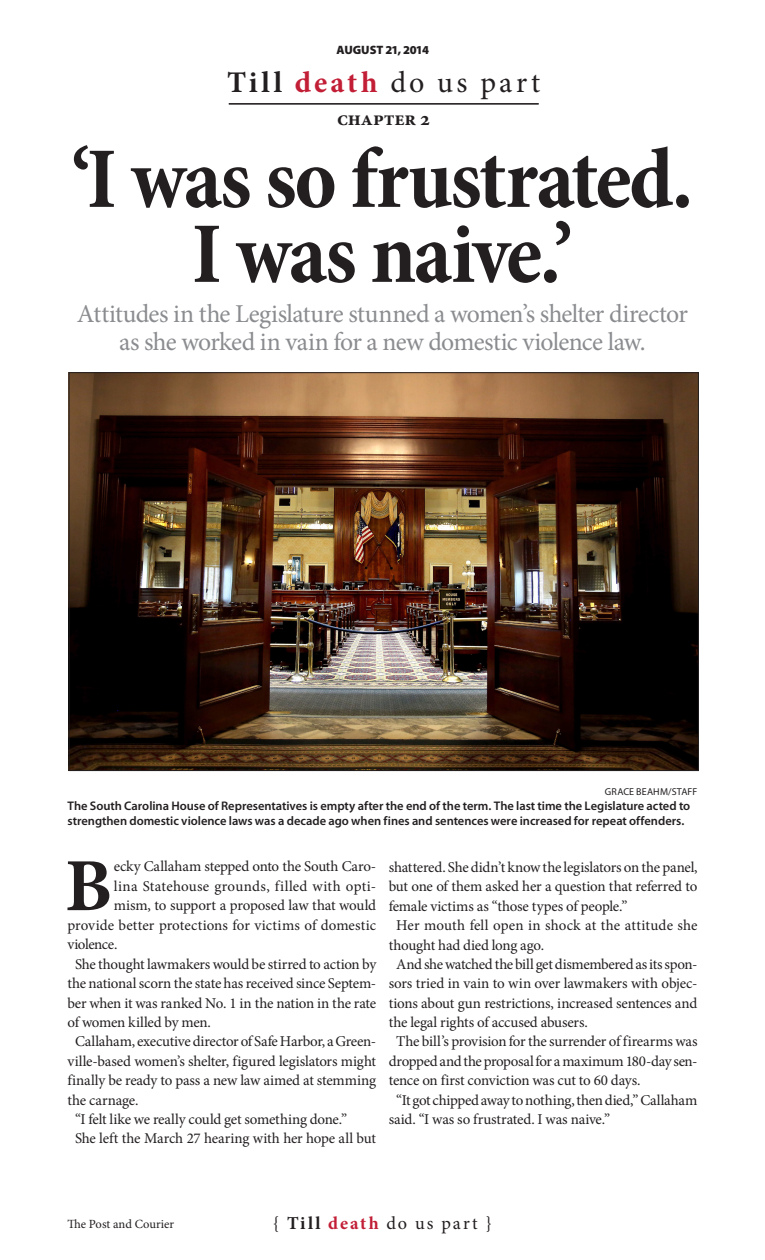
<style>
.page{position:relative;width:765px;height:1260px;background:#fff}
.page>*{position:absolute;margin:0;border:0;box-sizing:border-box;transform-origin:0 0}
.Head_54_Bold_Serif{font:700 condensed 87.25px/75px "Minion Pro";letter-spacing:-.03em;color:#231f20;text-align:center}
.Body_Drop_cap{font:700 75px "Minion Pro";color:#231f20}
.Body{font:30px "Minion Pro";letter-spacing:.11em;color:#231f20}
.Deck_24{font:25.75px/28px "Minion Pro";letter-spacing:-.025em;color:#8a8c8f;text-align:center}
.Body-2{font:700 20px "Minion Pro";letter-spacing:-.01em;color:#231f20}
.t1{font:18.25px "Minion Pro";letter-spacing:.115em;color:#231f20}
.Body-3{font:15px/19.4px "Minion Pro";letter-spacing:-.01em;color:#231f20;text-align:justify}
.Body_Drop_cap-2{font:15px "Minion Pro";color:#231f20}
.Body_Drop_cap-3{font:15px "Minion Pro";letter-spacing:.02em;color:#231f20}
.Body_Drop_cap-4{font:15px "Minion Pro";letter-spacing:-.035em;color:#231f20}
.Photo_cutline{font:600 12.5px/15px "Myriad Pro";letter-spacing:-.005em;color:#231f20}
.t2{font:12.5px "Minion Pro";color:#231f20}
._1A_date{font:900 12.12px "Myriad Pro";letter-spacing:-.03em;color:#231f20}
.Photo_credit{font:10px "Myriad Pro";letter-spacing:.015em;color:#231f20}
.s1{font-weight:700}
.s2{font-weight:700;color:#c21e36}
</style>
<div class="page">
<hr style="left:229px;top:103px;width:310px;height:1px;background:#231f20">
<hr style="left:229px;top:104px;width:310px;height:1px;background:#231f20">
<img style="left:71px;top:375px;width:626px;height:394px">
<p class="_1A_date" style="left:337px;top:42px;width:94px">AUGUST 21, 2014</p>
<p class="Body" style="left:227px;top:63px;width:315px"><span class="s1">Till</span> <span class="s2">death</span> do us part</p>
<p class="Body-2" style="left:337px;top:105px;width:95px">chapter 2</p>
<p class="Head_54_Bold_Serif" style="left:71px;top:141px;width:624px">‘I was so frustrated.<br>I was naive.’</p>
<p class="Deck_24" style="left:77px;top:300px;width:613px">Attitudes in the Legislature stunned a women’s shelter director as she worked in vain for a new domestic violence law.</p>
<p class="Photo_credit" style="left:605px;top:785px;width:94px">GRACE BEAHM/STAFF</p>
<p class="Photo_cutline" style="left:68px;top:798px;width:624px">The South Carolina House of Representatives is empty after the end of the term. The last time the Legislature acted to strengthen domestic violence laws was a decade ago when fines and sentences were increased for repeat offenders.</p>
<p class="Body_Drop_cap" style="left:65px;top:833px;width:49px">B</p>
<p class="Body_Drop_cap-2" style="left:114px;top:856px;width:264px">ecky Callaham stepped onto the South Caro-</p>
<p class="Body_Drop_cap-3" style="left:114px;top:876px;width:264px">lina Statehouse grounds, filled with opti-</p>
<p class="Body_Drop_cap-2" style="left:114px;top:895px;width:264px">mism, to support a proposed law that would</p>
<p class="Body_Drop_cap-2" style="left:68px;top:915px;width:310px">provide better protections for victims of domestic</p>
<p class="Body_Drop_cap-4" style="left:68px;top:934px;width:51px">violence.</p>
<p class="Body-3" style="left:68px;top:955px;width:310px;text-indent:8px">She thought lawmakers would be stirred to action by the national scorn the state has received since Septem&shy;ber when it was ranked No. 1 in the nation in the rate of women killed by men.</p>
<p class="Body-3" style="left:68px;top:1032px;width:310px;text-indent:8px">Callaham, executive director of Safe Harbor, a Green&shy;ville-based women’s shelter, figured legislators might finally be ready to pass a new law aimed at stemming the carnage.</p>
<p class="Body-3" style="left:75px;top:1110px;width:274px">“I felt like we really could get something done.”</p>
<p class="Body-3" style="left:75px;top:1129px;width:303px">She left the March 27 hearing with her hope all but</p>
<p class="Body-3" style="left:389px;top:858px;width:310px">shattered. She didn’t know the legislators on the panel, but one of them asked her a question that referred to female victims as “those types of people.”</p>
<p class="Body-3" style="left:389px;top:916px;width:310px;text-indent:8px">Her mouth fell open in shock at the attitude she thought had died long ago.</p>
<p class="Body-3" style="left:389px;top:955px;width:310px;text-indent:8px">And she watched the bill get dismembered as its spon&shy;sors tried in vain to win over lawmakers with objec&shy;tions about gun restrictions, increased sentences and the legal rights of accused abusers.</p>
<p class="Body-3" style="left:389px;top:1032px;width:310px;text-indent:8px">The bill’s provision for the surrender of firearms was dropped and the proposal for a maximum 180-day sen&shy;tence on first conviction was cut to 60 days.</p>
<p class="Body-3" style="left:389px;top:1090px;width:310px;text-indent:8px">“It got chipped away to nothing, then died,” Callaham said. “I was so frustrated. I was naive.”</p>
<p class="t2" style="left:68px;top:1216px;width:108px">The Post and Courier</p>
<p class="t1" style="left:273px;top:1211px;width:221px">{ <span class="s1">Till</span> <span class="s2">death</span> do us part }</p>
</div>
